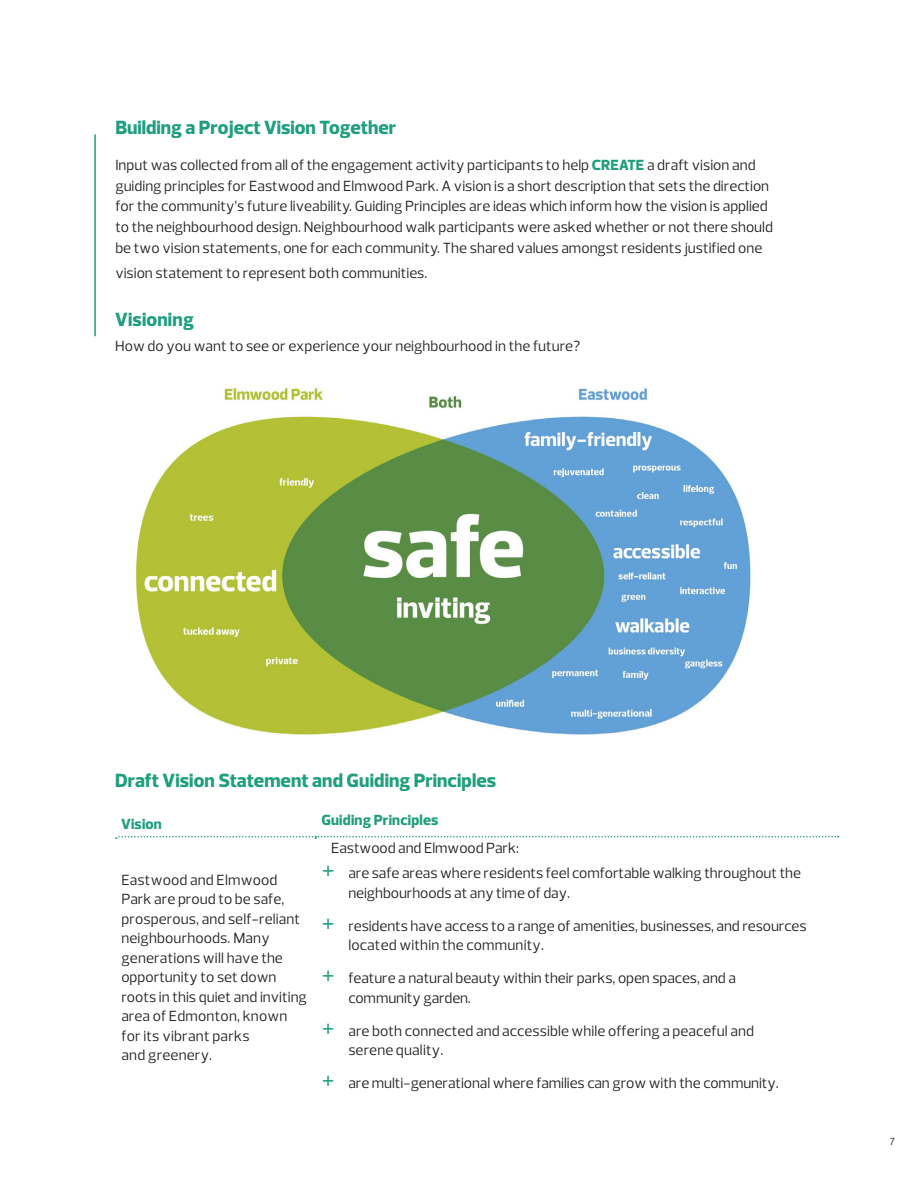
<style>
.page{position:relative;width:918px;height:1188px;background:#fff}
.page>*{position:absolute;margin:0;border:0;box-sizing:border-box;transform-origin:0 0}
.PE_Heading_Doc{font:800 19.5px "Prelo";letter-spacing:.005em;color:#209e7f}
.PE_Body_List_Doc{font:800 19.5px "Prelo";color:#209e7f}
.Paragraph_Style_2{font:15px/19.5px "Prelo";color:#231f20}
.PE_Body_List_Doc-2{font:15px/20.7px "Prelo";color:#231f20}
.PE_Body_Doc{font:800 15px "Prelo";letter-spacing:.015em;color:#209e7f}
.t1{font:15px "Prelo";letter-spacing:-.005em;color:#221e1f}
.t2{font:10.5px "Prelo";color:#231f20}
.s1{font-weight:800;color:#209e7f}
.s2{font-size:27px;color:#209e7f}
</style>
<div class="page">
<hr style="left:94px;top:134px;width:2px;height:202px;background:#209e7f">
<img style="left:136px;top:386px;width:615px;height:348px">
<svg style="left:116px;top:836px;width:723px;height:3px"></svg>
<p class="PE_Body_List_Doc" style="left:115px;top:115px;width:282px">Building a Project Vision Together</p>
<p class="PE_Body_List_Doc-2" style="left:115px;top:155px;width:659px">Input was collected from all of the engagement activity participants to help <span class="s1">CREATE</span> a draft vision and guiding principles for Eastwood and Elmwood Park. A vision is a short description that sets the direction for the community’s future liveability. Guiding Principles are ideas which inform how the vision is applied to the neighbourhood design. Neighbourhood walk participants were asked whether or not there should be two vision statements, one for each community. The shared values amongst residents justified one</p>
<p class="PE_Body_List_Doc-2" style="left:115px;top:263px;width:314px">vision statement to represent both communities.</p>
<p class="PE_Body_List_Doc" style="left:115px;top:308px;width:80px">Visioning</p>
<p class="PE_Body_List_Doc-2" style="left:115px;top:336px;width:467px">How do you want to see or experience your neighbourhood in the future?</p>
<p class="PE_Heading_Doc" style="left:115px;top:768px;width:383px">Draft Vision Statement and Guiding Principles</p>
<p class="PE_Body_Doc" style="left:121px;top:814px;width:42px">Vision</p>
<p class="PE_Body_Doc" style="left:321px;top:811px;width:119px">Guiding Principles</p>
<p class="t1" style="left:331px;top:839px;width:189px">Eastwood and Elmwood Park:</p>
<p class="Paragraph_Style_2" style="left:121px;top:870px;width:187px">Eastwood and Elmwood<br>Park are proud to be safe, prosperous, and self-reliant neighbourhoods. Many generations will have the opportunity to set down roots in this quiet and inviting area of Edmonton, known for its vibrant parks<br>and greenery.</p>
<p class="Paragraph_Style_2" style="left:348px;top:864px;width:454px;text-indent:-27px"><span class="s2">+</span> are safe areas where residents feel comfortable walking throughout the neighbourhoods at any time of day.</p>
<p class="Paragraph_Style_2" style="left:348px;top:916px;width:460px;text-indent:-27px"><span class="s2">+</span> residents have access to a range of amenities, businesses, and resources located within the community.</p>
<p class="Paragraph_Style_2" style="left:348px;top:968px;width:389px;text-indent:-27px"><span class="s2">+</span> feature a natural beauty within their parks, open spaces, and a community garden.</p>
<p class="Paragraph_Style_2" style="left:348px;top:1021px;width:407px;text-indent:-27px"><span class="s2">+</span> are both connected and accessible while offering a peaceful and serene quality.</p>
<p class="Paragraph_Style_2" style="left:321px;top:1074px;width:459px"><span class="s2">+</span> are multi-generational where families can grow with the community.</p>
<p class="t2" style="left:890px;top:1135px;width:7px">7</p>
</div>
